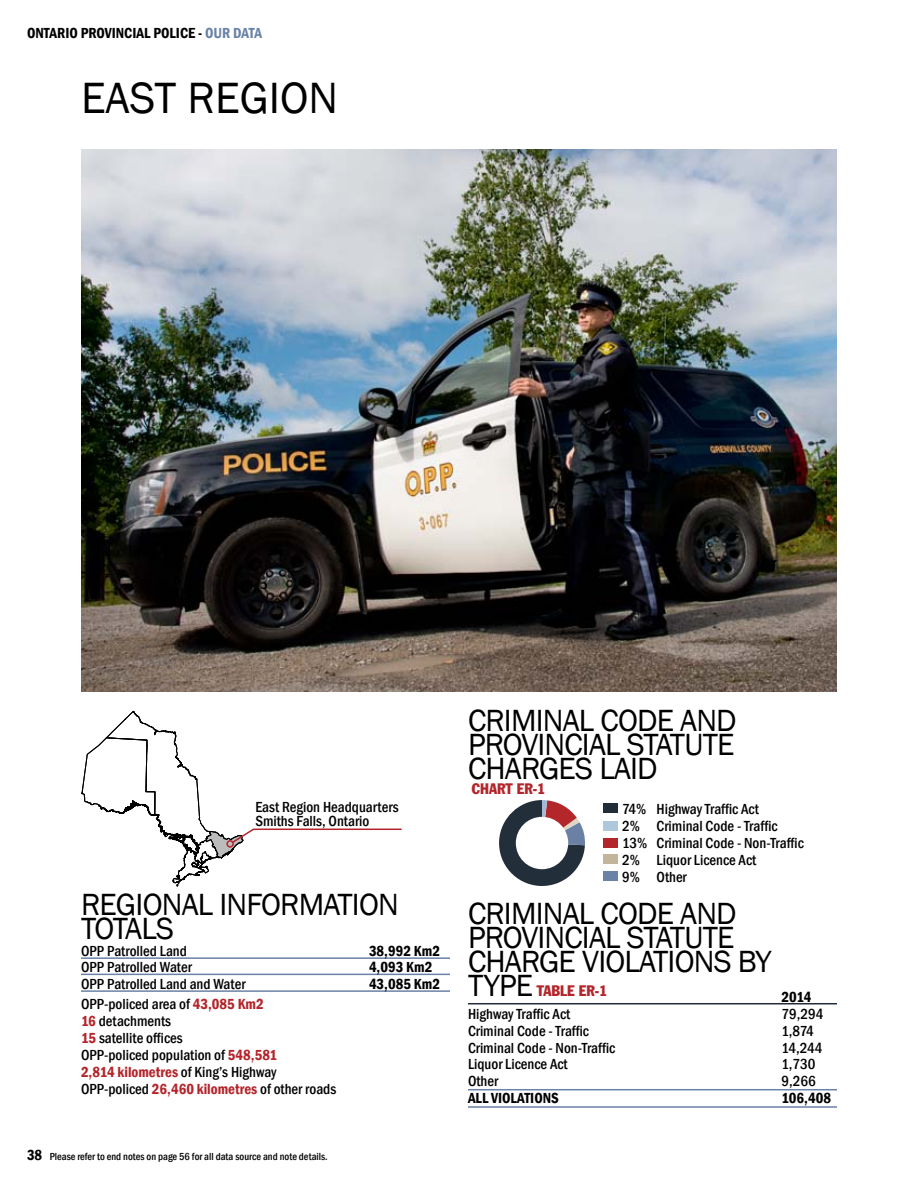
<style>
.page{position:relative;width:918px;height:1188px;background:#fff}
.page>*{position:absolute;margin:0;border:0;box-sizing:border-box;transform-origin:0 0}
.t1{font:45px "Franklin Gothic";color:#000}
.t2{font:31.5px/24px "Franklin Gothic";letter-spacing:-.025em;color:#000}
.t3{font:500 condensed 15px/16.8px "Franklin Gothic";color:#000}
.t4{font:600 condensed 15px "Franklin Gothic";color:#000}
.t5{font:condensed 15px "Franklin Gothic";color:#b3252b}
.t6{font:500 condensed 10.5px "Franklin Gothic";color:#000}
.s1{color:#6a82a6}
.s2{font-weight:600;color:#b3252b}
</style>
<div class="page">
<svg style="left:499px;top:800px;width:86px;height:86px"></svg>
<div style="left:516px;top:817px;width:52px;height:52px;background:#fff;border-radius:50%"></div>
<hr style="left:468px;top:1003px;width:369px;height:1px;background:#212e3a">
<hr style="left:468px;top:1089px;width:369px;height:1px;background:#6a82a6">
<hr style="left:468px;top:1106px;width:369px;height:2px;background:#6a82a6">
<hr style="left:81px;top:957px;width:369px;height:2px;background:#6a82a6">
<hr style="left:81px;top:974px;width:369px;height:1px;background:#6a82a6">
<hr style="left:81px;top:990px;width:369px;height:2px;background:#6a82a6">
<img style="left:82px;top:149px;width:755px;height:543px">
<svg style="left:82px;top:711px;width:320px;height:176px"></svg>
<div style="left:226px;top:840px;width:8px;height:8px;border:2px solid #b3252b;border-radius:50%"></div>
<div style="left:603px;top:871px;width:14px;height:10px;background:#6a82a6"></div>
<div style="left:603px;top:854px;width:14px;height:10px;background:#c2b59b"></div>
<div style="left:603px;top:838px;width:14px;height:10px;background:#b3252b"></div>
<div style="left:603px;top:821px;width:14px;height:10px;background:#aec7dd"></div>
<div style="left:603px;top:804px;width:14px;height:9px;background:#212e3a"></div>
<p class="t4" style="left:27px;top:22px;width:237px">ONTARIO PROVINCIAL POLICE - <span class="s1">OUR DATA</span></p>
<h1 class="t1" style="left:81px;top:70px;width:259px">EAST REGION</h1>
<p class="t3" style="left:255px;top:800px;width:145px;line-height:13.5px">East Region Headquarters<br>Smiths Falls, Ontario</p>
<h2 class="t2" style="left:81px;top:893px;width:319px">REGIONAL INFORMATION<br>TOTALS</h2>
<p class="t3" style="left:81px;top:942px;width:107px">OPP Patrolled Land</p>
<p class="t4" style="left:369px;top:940px;width:73px">38,992 KM2</p>
<p class="t3" style="left:81px;top:959px;width:112px">OPP Patrolled Water</p>
<p class="t4" style="left:369px;top:957px;width:65px">4,093 KM2</p>
<p class="t3" style="left:81px;top:976px;width:166px">OPP Patrolled Land and Water</p>
<p class="t4" style="left:369px;top:974px;width:73px">43,085 KM2</p>
<p class="t3" style="left:81px;top:996px;width:257px">OPP-policed area of <span class="s2">43,085 KM2<br>16</span> detachments<br><span class="s2">15</span> satellite offices<br>OPP-policed population of <span class="s2">548,581<br>2,814 KILOMETRES</span> of King’s Highway<br>OPP-policed <span class="s2">26,460 KILOMETRES</span> of other roads</p>
<p class="t4" style="left:27px;top:1145px;width:17px">38</p>
<p class="t6" style="left:50px;top:1149px;width:280px">Please refer to end notes on page 56 for all data source and note details.</p>
<h2 class="t2" style="left:468px;top:709px;width:270px">CRIMINAL CODE AND<br>PROVINCIAL STAT</h2>
<h2 class="t2" style="left:684px;top:733px;width:52px">UTE</h2>
<h2 class="t2" style="left:468px;top:757px;width:19px">CHAR</h2>
<h2 class="t2" style="left:539px;top:757px;width:120px">GES LAID</h2>
<p class="t3" style="left:622px;top:801px;width:183px">74% Highway Traffic Act<br>2% Criminal Code - Traffic<br>13% Criminal Code - Non-Traffic<br>2% Liquor Licence Act<br>9% Other</p>
<h2 class="t2" style="left:468px;top:902px;width:270px">CRIMINAL CODE AND<br>PROVINCIAL STAT</h2>
<p class="t5" style="left:472px;top:779px;width:75px">CHART ER-1</p>
<h2 class="t2" style="left:684px;top:926px;width:52px">UTE</h2>
<h2 class="t2" style="left:468px;top:950px;width:19px">CHAR</h2>
<h2 class="t2" style="left:539px;top:950px;width:216px">GE VIOLATIONS BY</h2>
<h2 class="t2" style="left:468px;top:974px;width:67px">TYP E</h2>
<p class="t5" style="left:537px;top:981px;width:72px">TABLE ER-1</p>
<p class="t4" style="left:782px;top:987px;width:31px">2014</p>
<p class="t3" style="left:468px;top:1005px;width:104px">Highway Traffic Act</p>
<p class="t3" style="left:782px;top:1005px;width:43px">79,294</p>
<p class="t3" style="left:468px;top:1022px;width:123px">Criminal Code - Traffic</p>
<p class="t3" style="left:782px;top:1022px;width:34px">1,874</p>
<p class="t3" style="left:468px;top:1039px;width:149px">Criminal Code - Non-Traffic</p>
<p class="t3" style="left:782px;top:1039px;width:43px">14,244</p>
<p class="t3" style="left:468px;top:1056px;width:101px">Liquor Licence Act</p>
<p class="t3" style="left:782px;top:1056px;width:35px">1,730</p>
<p class="t3" style="left:468px;top:1073px;width:32px">Other</p>
<p class="t3" style="left:782px;top:1073px;width:36px">9,266</p>
<p class="t4" style="left:468px;top:1088px;width:88px">ALL VIOLATIONS</p>
<p class="t4" style="left:782px;top:1088px;width:51px">106,408</p>
</div>
